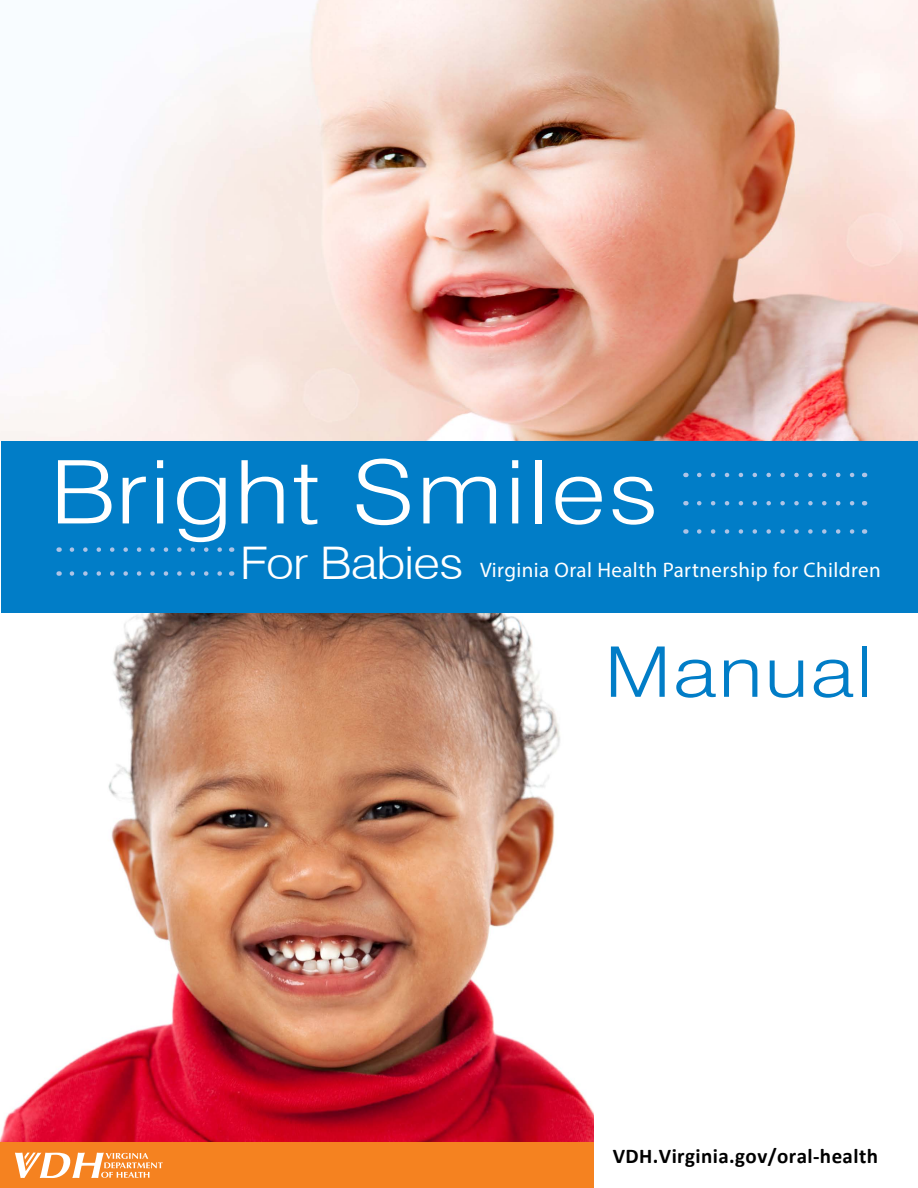
<style>
.page{position:relative;width:918px;height:1188px;background:#fff}
.page>*{position:absolute;margin:0;border:0;box-sizing:border-box;transform-origin:0 0}
.t1{font:300 87.9px "Swiss 721 BT";letter-spacing:.02em;color:#fff;scale:1.17 1}
.t2{font:300 69.9px "Swiss 721 BT";letter-spacing:.02em;color:#017dc7;scale:1.17 1}
.t3{font:21px "Myriad Pro";letter-spacing:.02em;color:#fff}
.t4{font:700 21px "Calibri";letter-spacing:.02em;color:#000}
.s1{font-family:"Swiss 721 BT";font-weight:300;font-size:45px}
</style>
<div class="page">
<img style="left:0;top:543px;width:594px;height:600px">
<div style="left:0;top:1143px;width:594px;height:45px;background:#f58220"></div>
<div style="left:2px;top:441px;width:916px;height:172px;background:#017dc7"></div>
<img style="left:0;top:0;width:918px;height:441px">
<svg style="left:699px;top:473px;width:156px;height:4px"></svg>
<svg style="left:699px;top:501px;width:156px;height:4px"></svg>
<svg style="left:699px;top:529px;width:156px;height:5px"></svg>
<svg style="left:72px;top:547px;width:150px;height:5px"></svg>
<svg style="left:72px;top:571px;width:150px;height:5px"></svg>
<svg style="left:15px;top:1153px;width:148px;height:25px"></svg>
<h1 class="t1" style="left:50px;top:439px;width:522px">Bright Smiles</h1>
<p class="t3" style="left:240px;top:557px;width:642px"><span class="s1">For Babies</span> Virginia Oral Health Partnership for Children</p>
<h2 class="t2" style="left:604px;top:629px;width:231px">Manual</h2>
<p class="t4" style="left:613px;top:1141px;width:267px">VDH.Virginia.gov/oral-health</p>
</div>
